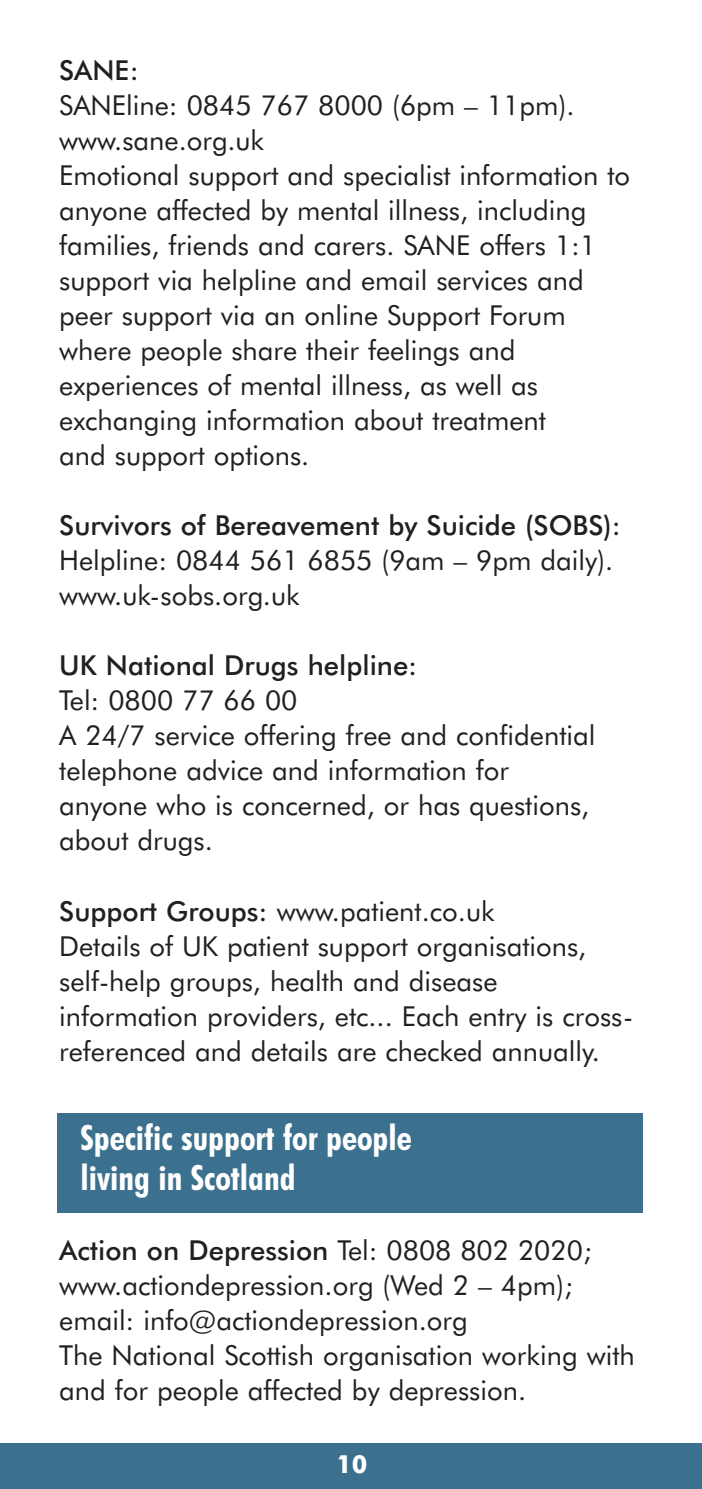
<style>
.page{position:relative;width:702px;height:1489px;background:#fff}
.page>*{position:absolute;margin:0;border:0;box-sizing:border-box;transform-origin:0 0}
.t1{font:700 condensed 35px/40px "Futura BT";color:#fff}
.t2{font:27.5px/35px "Futura BT";color:#231f20}
.t3{font:500 27.5px "Futura BT";color:#231f20}
.t4{font:700 25px "Futura BT";color:#fff}
.s1{font-weight:500}
</style>
<div class="page">
<div style="left:57px;top:1113px;width:585px;height:99px;background:#3b718f"></div>
<div style="left:0;top:1443px;width:702px;height:45px;background:#3b718f"></div>
<p class="t3" style="left:59px;top:59px;width:81px">SANE:</p>
<p class="t2" style="left:59px;top:90px;width:572px">SANEline: 0845 767 8000 (6pm – 11pm). www.sane.org.uk<br>Emotional support and specialist information to anyone affected by mental illness, including families, friends and carers. SANE offers 1:1 support via helpline and email services and peer support via an online Support Forum where people share their feelings and experiences of mental illness, as well as exchanging information about treatment<br>and support options.</p>
<p class="t3" style="left:59px;top:514px;width:563px">Survivors of Bereavement by Suicide (SOBS):</p>
<p class="t2" style="left:59px;top:545px;width:555px">Helpline: 0844 561 6855 (9am – 9pm daily). www.uk-sobs.org.uk</p>
<p class="t3" style="left:59px;top:654px;width:359px">UK National Drugs helpline:</p>
<p class="t2" style="left:59px;top:685px;width:537px">Tel: 0800 77 66 00<br>A 24/7 service offering free and confidential telephone advice and information for anyone who is concerned, or has questions, about drugs.</p>
<p class="t2" style="left:59px;top:895px;width:575px"><span class="s1">Support Groups:</span> www.patient.co.uk<br>Details of UK patient support organisations, self-help groups, health and disease information providers, etc... Each entry is cross&shy;referenced and details are checked annually.</p>
<p class="t1" style="left:80px;top:1119px;width:333px">Specific support for people living in Scotland</p>
<p class="t2" style="left:59px;top:1234px;width:577px"><span class="s1">Action on Depression</span> Tel: 0808 802 2020; www.actiondepression.org (Wed 2 – 4pm); email: info@actiondepression.org<br>The National Scottish organisation working with and for people affected by depression.</p>
<p class="t4" style="left:336px;top:1453px;width:33px">10</p>
</div>
